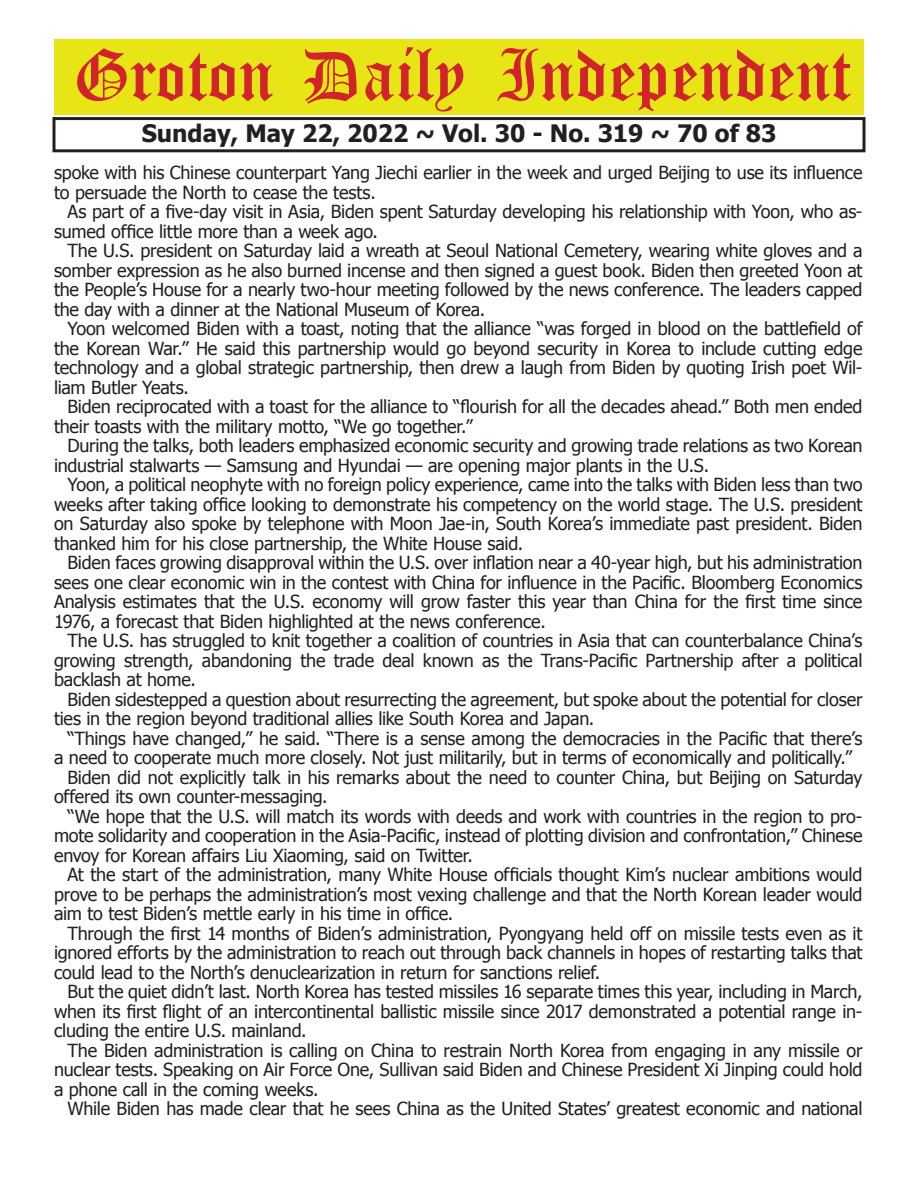
<style>
.page{position:relative;width:918px;height:1188px;background:#fff}
.page>*{position:absolute;margin:0;border:0;box-sizing:border-box;transform-origin:0 0}
.t1{font:54px "Old English Five";color:#d1232a}
.t2{font:700 24px "Tahoma";color:#231f20}
.t3{font:18px/19.5px "Tahoma";letter-spacing:-.01em;color:#231f20}
</style>
<div class="page">
<div style="left:52px;top:117px;width:814px;height:35px;border:3px solid #231f20"></div>
<div style="left:54px;top:40px;width:810px;height:75px;background:#e7e515"></div>
<h1 class="t1" style="left:73px;top:50px;width:779px">Groton Daily Independent</h1>
<h2 class="t2" style="left:142px;top:116px;width:636px">Sunday, May 22, 2022 ~ Vol. 30 - No. 319 ~ 70 of 83</h2>
<p class="t3" style="left:54px;top:162px;width:810px">spoke with his Chinese counterpart Yang Jiechi earlier in the week and urged Beijing to use its influence to persuade the North to cease the tests.</p>
<p class="t3" style="left:54px;top:201px;width:810px;text-indent:14px">As part of a five-day visit in Asia, Biden spent Saturday developing his relationship with Yoon, who as&shy;sumed office little more than a week ago.</p>
<p class="t3" style="left:54px;top:240px;width:810px;text-align:justify;text-indent:14px">The U.S. president on Saturday laid a wreath at Seoul National Cemetery, wearing white gloves and a somber expression as he also burned incense and then signed a guest book. Biden then greeted Yoon at the People’s House for a nearly two-hour meeting followed by the news conference. The leaders capped the day with a dinner at the National Museum of Korea.</p>
<p class="t3" style="left:54px;top:318px;width:810px;text-align:justify;text-indent:14px">Yoon welcomed Biden with a toast, noting that the alliance “was forged in blood on the battlefield of the Korean War.” He said this partnership would go beyond security in Korea to include cutting edge technology and a global strategic partnership, then drew a laugh from Biden by quoting Irish poet Wil&shy;liam Butler Yeats.</p>
<p class="t3" style="left:54px;top:396px;width:810px;text-indent:14px">Biden reciprocated with a toast for the alliance to “flourish for all the decades ahead.” Both men ended their toasts with the military motto, “We go together.”</p>
<p class="t3" style="left:54px;top:435px;width:810px;text-indent:14px">During the talks, both leaders emphasized economic security and growing trade relations as two Korean industrial stalwarts — Samsung and Hyundai — are opening major plants in the U.S.</p>
<p class="t3" style="left:54px;top:474px;width:810px;text-align:justify;text-indent:14px">Yoon, a political neophyte with no foreign policy experience, came into the talks with Biden less than two weeks after taking office looking to demonstrate his competency on the world stage. The U.S. president on Saturday also spoke by telephone with Moon Jae-in, South Korea’s immediate past president. Biden thanked him for his close partnership, the White House said.</p>
<p class="t3" style="left:54px;top:552px;width:810px;text-align:justify;text-indent:14px">Biden faces growing disapproval within the U.S. over inflation near a 40-year high, but his administration sees one clear economic win in the contest with China for influence in the Pacific. Bloomberg Economics Analysis estimates that the U.S. economy will grow faster this year than China for the first time since 1976, a forecast that Biden highlighted at the news conference.</p>
<p class="t3" style="left:54px;top:630px;width:810px;text-align:justify;text-indent:14px">The U.S. has struggled to knit together a coalition of countries in Asia that can counterbalance China’s growing strength, abandoning the trade deal known as the Trans-Pacific Partnership after a political backlash at home.</p>
<p class="t3" style="left:54px;top:689px;width:810px;text-indent:14px">Biden sidestepped a question about resurrecting the agreement, but spoke about the potential for closer ties in the region beyond traditional allies like South Korea and Japan.</p>
<p class="t3" style="left:68px;top:728px;width:796px">“Things have changed,” he said. “There is a sense among the democracies in the Pacific that there’s</p>
<p class="t3" style="left:54px;top:747px;width:799px">a need to cooperate much more closely. Not just militarily, but in terms of economically and politically.”</p>
<p class="t3" style="left:68px;top:766px;width:796px">Biden did not explicitly talk in his remarks about the need to counter China, but Beijing on Saturday</p>
<p class="t3" style="left:54px;top:786px;width:275px">offered its own counter-messaging.</p>
<p class="t3" style="left:68px;top:805px;width:796px">“We hope that the U.S. will match its words with deeds and work with countries in the region to pro-</p>
<p class="t3" style="left:54px;top:825px;width:810px">mote solidarity and cooperation in the Asia-Pacific, instead of plotting division and confrontation,” Chinese</p>
<p class="t3" style="left:54px;top:844px;width:421px">envoy for Korean affairs Liu Xiaoming, said on Twitter.</p>
<p class="t3" style="left:68px;top:864px;width:796px">At the start of the administration, many White House officials thought Kim’s nuclear ambitions would</p>
<p class="t3" style="left:54px;top:883px;width:810px">prove to be perhaps the administration’s most vexing challenge and that the North Korean leader would</p>
<p class="t3" style="left:54px;top:903px;width:401px">aim to test Biden’s mettle early in his time in office.</p>
<p class="t3" style="left:68px;top:922px;width:796px">Through the first 14 months of Biden’s administration, Pyongyang held off on missile tests even as it</p>
<p class="t3" style="left:54px;top:942px;width:810px">ignored efforts by the administration to reach out through back channels in hopes of restarting talks that</p>
<p class="t3" style="left:54px;top:961px;width:548px">could lead to the North’s denuclearization in return for sanctions relief.</p>
<p class="t3" style="left:68px;top:981px;width:797px">But the quiet didn’t last. North Korea has tested missiles 16 separate times this year, including in March,</p>
<p class="t3" style="left:54px;top:1000px;width:810px">when its first flight of an intercontinental ballistic missile since 2017 demonstrated a potential range in-</p>
<p class="t3" style="left:54px;top:1020px;width:254px">cluding the entire U.S. mainland.</p>
<p class="t3" style="left:68px;top:1039px;width:797px">The Biden administration is calling on China to restrain North Korea from engaging in any missile or</p>
<p class="t3" style="left:54px;top:1059px;width:810px">nuclear tests. Speaking on Air Force One, Sullivan said Biden and Chinese President Xi Jinping could hold</p>
<p class="t3" style="left:54px;top:1078px;width:266px">a phone call in the coming weeks.</p>
<p class="t3" style="left:68px;top:1098px;width:796px">While Biden has made clear that he sees China as the United States’ greatest economic and national</p>
</div>
